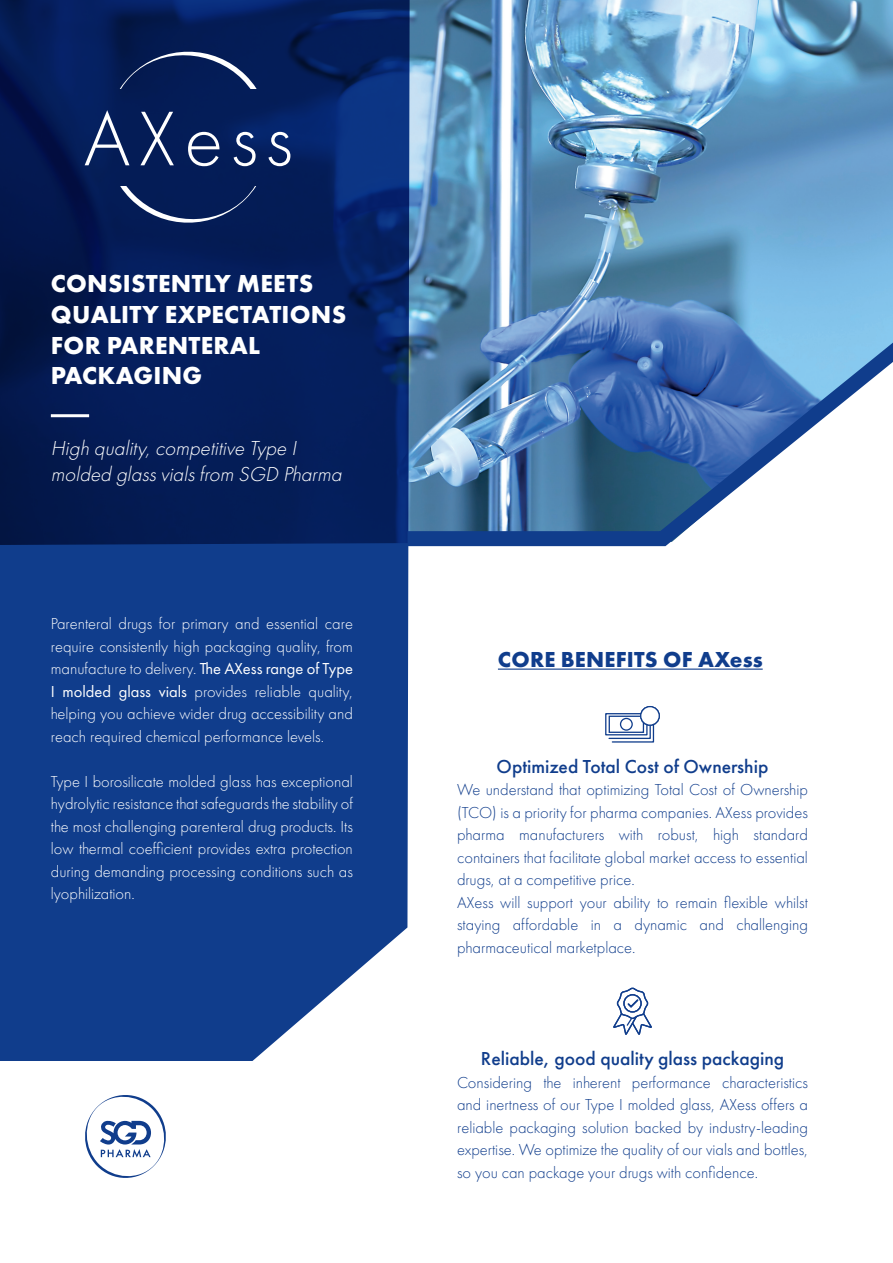
<style>
.page{position:relative;width:893px;height:1263px;background:#fff}
.page>*{position:absolute;margin:0;border:0;box-sizing:border-box;transform-origin:0 0}
.t1{font:300 80.25px "Futura PT";letter-spacing:.1em;color:#fff}
.t2{font:700 25.5px "Futura PT";letter-spacing:.01em;color:#fff}
.t3{font:700 22.5px "Futura PT";letter-spacing:.01em;color:#103d8c}
.t4{font:italic 300 21px/25.5px "Futura PT";color:#fff}
.t5{font:500 19.5px "Futura PT";color:#103d8c}
.t6{font:300 16.5px/22.5px "Futura PT";color:#103d8c;text-align:justify}
.t7{font:300 16.5px/22.5px "Futura PT";color:#fff;text-align:justify}
.s1{font-weight:400}
</style>
<div class="page">
<img style="left:410px;top:0;width:483px;height:310px">
<svg style="left:0;top:0;width:410px;height:1061px;background:#113276"></svg>
<svg style="left:392px;top:310px;width:501px;height:244px"></svg>
<hr style="left:498px;top:668px;width:265px;height:2px;background:#103d8c">
<svg style="left:605px;top:712px;width:50px;height:31px"></svg>
<div style="left:641px;top:707px;width:18px;height:18px;background:#fff;border-radius:50%"></div>
<div style="left:640px;top:706px;width:20px;height:20px;border:1px solid #103d8c;border-radius:50%"></div>
<svg style="left:613px;top:987px;width:39px;height:48px"></svg>
<svg style="left:85px;top:1095px;width:81px;height:83px"></svg>
<hr style="left:51px;top:414px;width:38px;height:3px;background:#fff">
<svg style="left:107px;top:52px;width:163px;height:36px;background:#192e62"></svg>
<svg style="left:107px;top:186px;width:163px;height:37px;background:#192e64"></svg>
<p class="t1" style="left:84px;top:93px;width:211px">AXess</p>
<p class="t2" style="left:51px;top:267px;width:264px">CONSISTENTLY MEETS</p>
<p class="t2" style="left:51px;top:298px;width:297px">QUALITY EXPECTATIONS</p>
<p class="t2" style="left:51px;top:329px;width:211px">FOR PARENTERAL</p>
<p class="t2" style="left:51px;top:359px;width:153px">PACKAGING</p>
<p class="t4" style="left:51px;top:435px;width:296px">High quality,competitive Type I molded glassvialsfrom SGD Pharma</p>
<p class="t7" style="left:51px;top:613px;width:304px">Parenteral drugs for primary and essential care require consistently high packaging quality, from manufacture to delivery. <span class="s1">The AXess range of Type I molded glass vials</span> provides reliable quality, helping you achieve wider drug accessibility and reach required chemical performance levels.</p>
<p class="t7" style="left:51px;top:770px;width:304px">Type I borosilicate molded glass has exceptional hydrolytic resistance that safeguards the stability of the most challenging parenteral drug products. Its low thermal coefficient provides extra protection during demanding processing conditions such as lyophilization.</p>
<p class="t3" style="left:498px;top:645px;width:266px">CORE BENEFITS OF AXess</p>
<p class="t5" style="left:497px;top:755px;width:273px">Optimized Total Cost of Ownership</p>
<p class="t6" style="left:457px;top:779px;width:352px">We understand that optimizing Total Cost of Ownership (TCO) is a priority for pharma companies. AXess provides pharma manufacturers with robust, high standard containers that facilitate global market access to essential drugs, at a competitive price.</p>
<p class="t6" style="left:457px;top:891px;width:352px">AXess will support your ability to remain flexible whilst staying affordable in a dynamic and challenging pharmaceutical marketplace.</p>
<p class="t5" style="left:481px;top:1047px;width:305px">Reliable, good quality glass packaging</p>
<p class="t6" style="left:457px;top:1071px;width:352px">Considering the inherent performance characteristics and inertness of our Type I molded glass, AXess offers a reliable packaging solution backed by industry-leading expertise. We optimize the quality of our vials and bottles, so you can package your drugs with confidence.</p>
</div>
